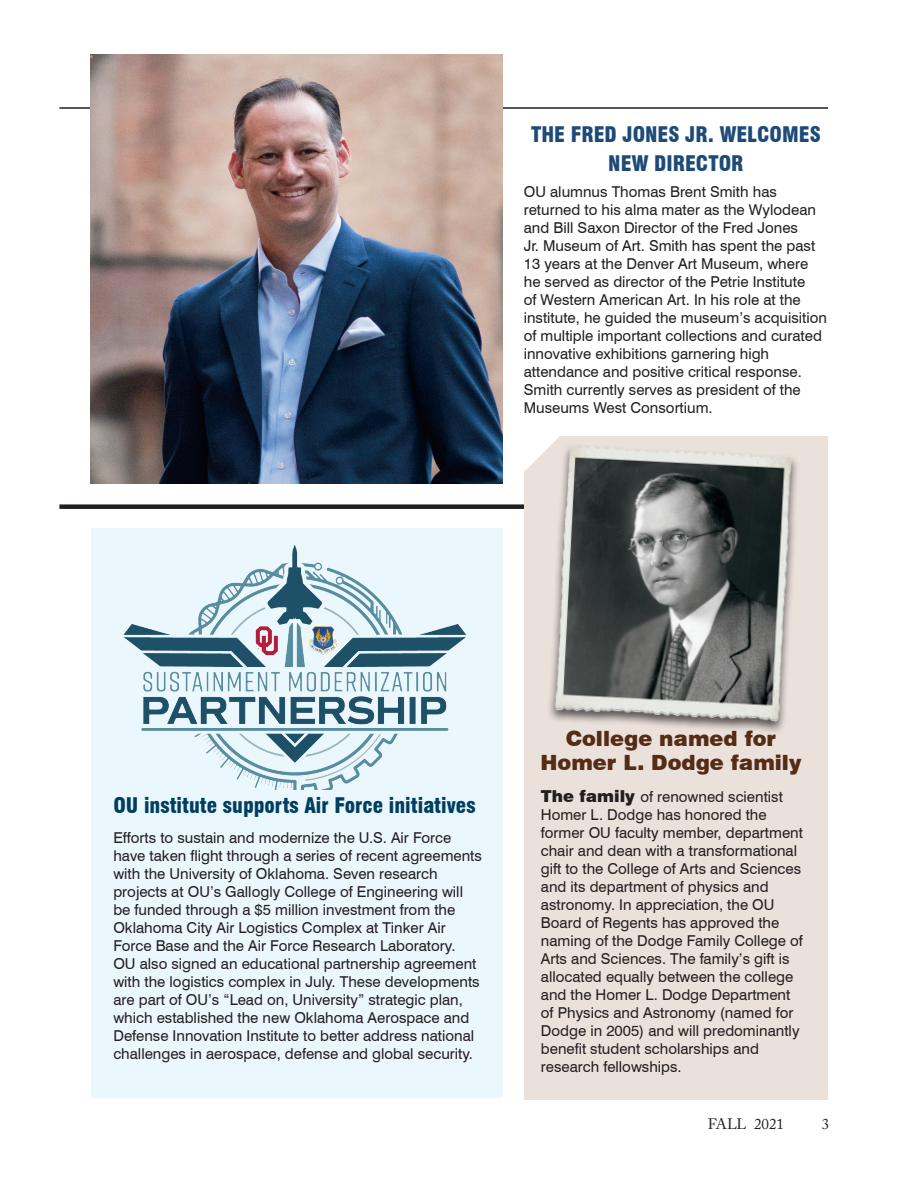
<style>
.page{position:relative;width:918px;height:1188px;background:#fff}
.page>*{position:absolute;margin:0;border:0;box-sizing:border-box;transform-origin:0 0}
.t1{font:900 condensed 21px "Swiss 721 BT";color:#003e60}
.Normal__Web{font:900 condensed 21px/29.2px "Swiss 721 BT";color:#1d4a77;text-align:center}
.t2{font:900 21px "Swiss 721 BT";color:#552c16}
.Normal__Web-2{font:15px/18px "Swiss 721 BT";color:#231f20}
.t3{font:15px "Adobe Caslon Pro";color:#231f20}
.s1{font-weight:900;font-size:16.5px}
</style>
<div class="page">
<div style="left:59px;top:504px;width:769px;height:5px;background:#231f20"></div>
<div style="left:524px;top:436px;width:303px;height:664px;background:#ebe1db"></div>
<div style="left:91px;top:528px;width:412px;height:569px;background:#eaf7fd"></div>
<hr style="left:59px;top:107px;width:769px;height:2px;background:#231f20">
<img style="left:123px;top:545px;width:343px;height:245px">
<img style="left:91px;top:55px;width:412px;height:428px">
<img style="left:549px;top:446px;width:249px;height:286px">
<svg style="left:524px;top:436px;width:38px;height:35px"></svg>
<p class="Normal__Web" style="left:531px;top:120px;width:291px">THE FRED JONES JR. WELCOMES<br>NEW DIRECTOR</p>
<p class="Normal__Web-2" style="left:524px;top:182px;width:305px">OU alumnus Thomas Brent Smith has returned to his alma mater as the Wylodean and Bill Saxon Director of the Fred Jones<br>Jr. Museum of Art. Smith has spent the past 13 years at the Denver Art Museum, where he served as director of the Petrie Institute<br>of Western American Art. In his role at the institute, he guided the museum’s acquisition of multiple important collections and curated innovative exhibitions garnering high attendance and positive critical response.<br>Smith currently serves as president of the Museums West Consortium.</p>
<p class="t1" style="left:113px;top:793px;width:364px">OU institute supports Air Force initiatives</p>
<p class="Normal__Web-2" style="left:113px;top:829px;width:370px">Efforts to sustain and modernize the U.S. Air Force have taken flight through a series of recent agreements with the University of Oklahoma. Seven research projects at OU’s Gallogly College of Engineering will be funded through a $5 million investment from the Oklahoma City Air Logistics Complex at Tinker Air Force Base and the Air Force Research Laboratory.<br>OU also signed an educational partnership agreement with the logistics complex in July. These developments are part of OU’s “Lead on, University” strategic plan, which established the new Oklahoma Aerospace and Defense Innovation Institute to better address national challenges in aerospace, defense and global security.</p>
<p class="t2" style="left:566px;top:726px;width:212px">College named for</p>
<p class="t2" style="left:541px;top:750px;width:262px">Homer L. Dodge family</p>
<p class="Normal__Web-2" style="left:541px;top:788px;width:264px"><span class="s1">The family</span> of renowned scientist Homer L. Dodge has honored the former OU faculty member, department chair and dean with a transformational gift to the College of Arts and Sciences and its department of physics and astronomy. In appreciation, the OU Board of Regents has approved the naming of the Dodge Family College of Arts and Sciences. The family’s gift is allocated equally between the college and the Homer L. Dodge Department of Physics and Astronomy (named for Dodge in 2005) and will predominantly benefit student scholarships and research fellowships.</p>
<p class="t3" style="left:708px;top:1115px;width:78px">FALL 2021</p>
<p class="t3" style="left:822px;top:1115px;width:9px">3</p>
</div>
